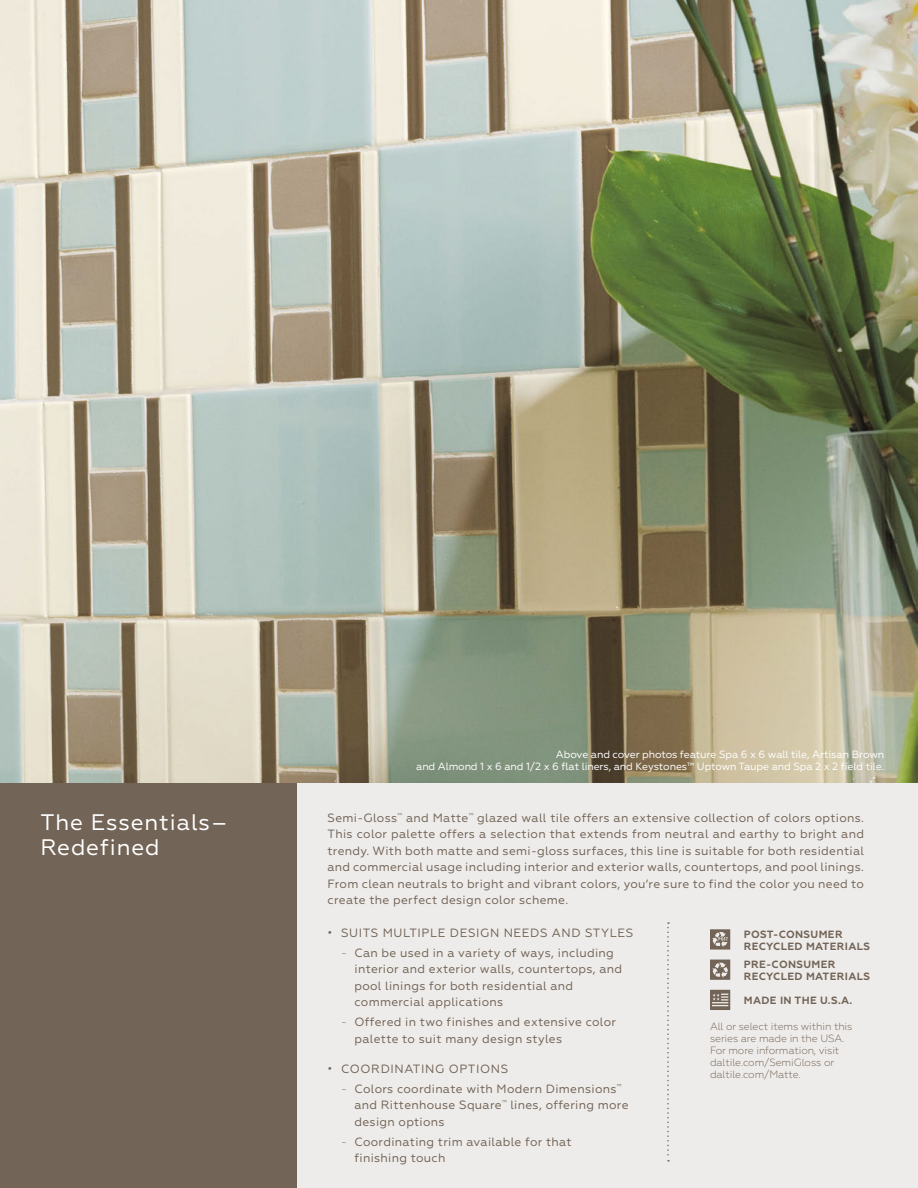
<style>
.page{position:relative;width:918px;height:1188px;background:#fff}
.page>*{position:absolute;margin:0;border:0;box-sizing:border-box;transform-origin:0 0}
.t1{font:22.5px/25.5px "Geometria";letter-spacing:.04em;color:#fff}
.t2{font:12px/16.5px "Geometria";letter-spacing:.025em;color:#726457}
.t3{font:12px "Geometria";letter-spacing:.05em;color:#726457}
.t4{font:10.5px/12px "Geometria";letter-spacing:-.01em;color:#fff;text-align:right}
.t5{font:300 10.5px/12px "Geometria";letter-spacing:-.01em;color:#726457}
.t6{font:700 10.5px/12px "Geometria";letter-spacing:.035em;color:#726457}
.s1{font-weight:300}
</style>
<div class="page">
<img style="left:0;top:0;width:918px;height:783px">
<div style="left:297px;top:783px;width:621px;height:405px;background:#eeecea"></div>
<div style="left:0;top:783px;width:297px;height:405px;background:#726457"></div>
<svg style="left:710px;top:929px;width:20px;height:21px"></svg>
<svg style="left:710px;top:960px;width:20px;height:20px"></svg>
<svg style="left:710px;top:990px;width:20px;height:20px"></svg>
<svg style="left:667px;top:922px;width:2px;height:240px"></svg>
<h1 class="t1" style="left:40px;top:809px;width:189px">The Essentials–<br>Redefined</h1>
<p class="t4" style="left:416px;top:748px;width:470px">Above and cover photos feature Spa 6 x 6 wall tile, Artisan Brown<br>and Almond 1 x 6 and 1/2 x 6 flat liners, and Keystones™ Uptown Taupe and Spa 2 x 2 field tile.</p>
<p class="t2" style="left:328px;top:809px;width:538px;text-align:justify">Semi-Gloss<sup>™</sup> and Matte<sup>™</sup> glazed wall tile offers an extensive collection of colors options.<br>This color palette offers a selection that extends from neutral and earthy to bright and trendy. With both matte and semi-gloss surfaces, this line is suitable for both residential and commercial usage including interior and exterior walls, countertops, and pool linings.<br>From clean neutrals to bright and vibrant colors, you’re sure to find the color you need to create the perfect design color scheme.</p>
<p class="t3" style="left:328px;top:926px;width:307px">• SUITS MULTIPLE DESIGN NEEDS AND STYLES</p>
<p class="t2" style="left:355px;top:944px;width:269px;text-indent:-14px"><span class="s1">-</span> Can be used in a variety of ways, including interior and exterior walls, countertops, and pool linings for both residential and commercial applications</p>
<p class="t2" style="left:355px;top:1014px;width:263px;text-indent:-14px"><span class="s1">-</span> Offered in two finishes and extensive color palette to suit many design styles</p>
<p class="t3" style="left:328px;top:1062px;width:182px">• COORDINATING OPTIONS</p>
<p class="t2" style="left:355px;top:1080px;width:276px;text-indent:-13px"><span class="s1">-</span> Colors coordinate with Modern Dimensions<sup>™ </sup>and Rittenhouse Square<sup>™</sup> lines, offering more design options</p>
<p class="t2" style="left:355px;top:1133px;width:219px;text-indent:-14px"><span class="s1">-</span> Coordinating trim available for that finishing touch</p>
<p class="t6" style="left:744px;top:928px;width:128px">POST-CONSUMER<br>RECYCLED MATERIALS</p>
<p class="t6" style="left:744px;top:958px;width:128px">PRE-CONSUMER<br>RECYCLED MATERIALS</p>
<p class="t6" style="left:744px;top:994px;width:110px">MADE IN THE U.S.A.</p>
<p class="t5" style="left:710px;top:1020px;width:144px">All or select items within this series are made in the USA.<br>For more information, visit daltile.com/SemiGloss or daltile.com/Matte.</p>
</div>
